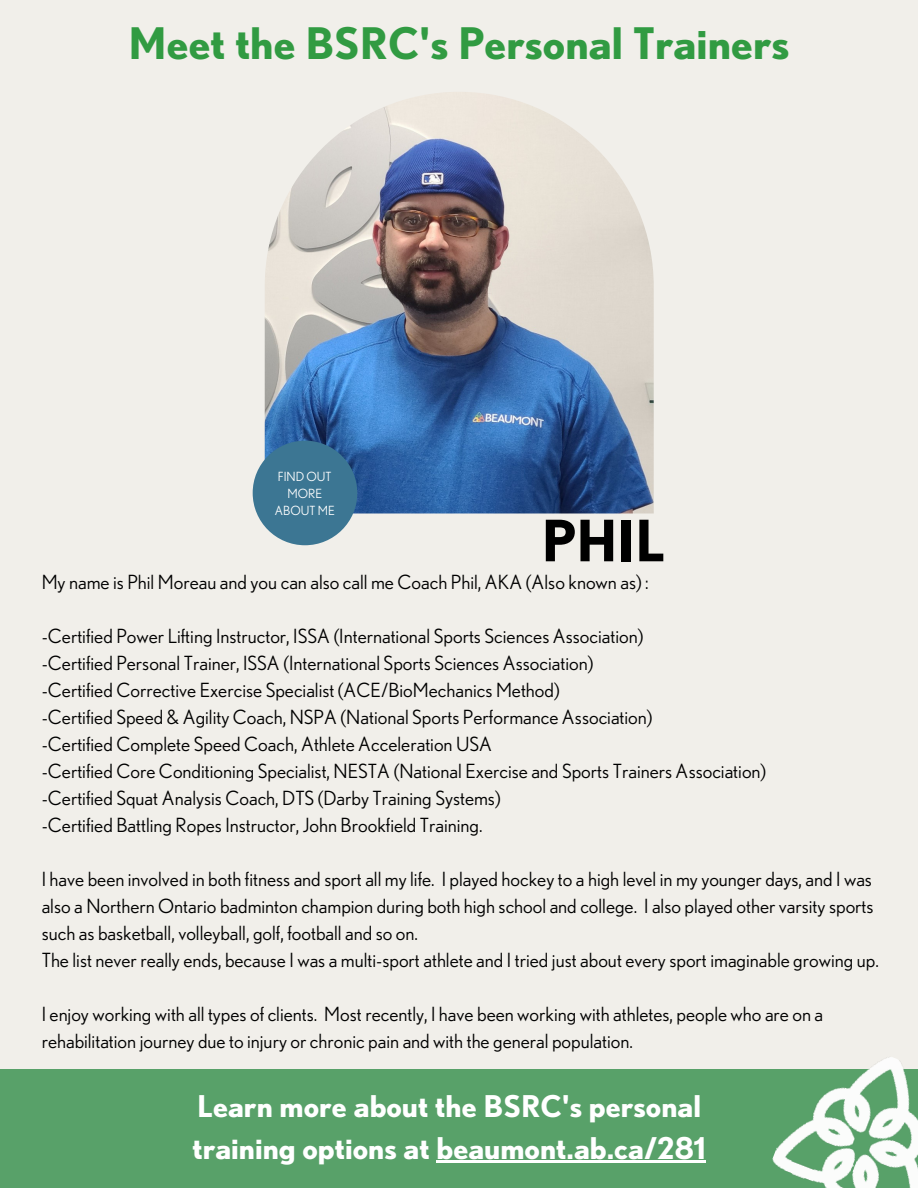
<style>
.page{position:relative;width:918px;height:1188px;background:#f1efea}
.page>*{position:absolute;margin:0;border:0;box-sizing:border-box;transform-origin:0 0}
.t1{font:700 57px "Nobel";color:#000}
.t2{font:700 43.5px "Nobel";color:#319b42}
.t3{font:700 30px/41.7px "Nobel";color:#fff}
.t4{font:19.5px/27px "Nobel";color:#000;text-align:justify}
.t5{font:12.6px "Nobel";color:#fff}
</style>
<div class="page">
<img style="left:265px;top:92px;width:389px;height:422px">
<div style="left:253px;top:441px;width:104px;height:104px;background:#3c7693;border-radius:50%"></div>
<div style="left:0;top:1069px;width:918px;height:119px;background:#58a169"></div>
<img style="left:772px;top:1057px;width:146px;height:131px">
<hr style="left:436px;top:1161px;width:270px;height:2px;background:#fff">
<p class="t2" style="left:129px;top:24px;width:662px">Meet the BSRC's Personal Trainers</p>
<p class="t5" style="left:278px;top:471px;width:55px">FIND OUT</p>
<p class="t5" style="left:287px;top:488px;width:36px">MORE</p>
<p class="t5" style="left:275px;top:505px;width:62px">ABOUT ME</p>
<p class="t1" style="left:542px;top:516px;width:125px">PHIL</p>
<p class="t4" style="left:42px;top:569px;width:608px">My name is Phil Moreau and you can also call me Coach Phil, AKA (Also known as) :</p>
<p class="t4" style="left:42px;top:623px;width:603px">-Certified Power Lifting Instructor, ISSA (International Sports Sciences Association)</p>
<p class="t4" style="left:42px;top:650px;width:553px">-Certified Personal Trainer, ISSA (International Sports Sciences Association)</p>
<p class="t4" style="left:42px;top:677px;width:520px">-Certified Corrective Exercise Specialist (ACE/BioMechanics Method)</p>
<p class="t4" style="left:42px;top:704px;width:612px">-Certified Speed &amp; Agility Coach, NSPA (National Sports Performance Association)</p>
<p class="t4" style="left:42px;top:731px;width:452px">-Certified Complete Speed Coach, Athlete Acceleration USA</p>
<p class="t4" style="left:42px;top:758px;width:726px">-Certified Core Conditioning Specialist, NESTA (National Exercise and Sports Trainers Association)</p>
<p class="t4" style="left:42px;top:785px;width:460px">-Certified Squat Analysis Coach, DTS (Darby Training Systems)</p>
<p class="t4" style="left:42px;top:812px;width:442px">-Certified Battling Ropes Instructor, John Brookfield Training.</p>
<p class="t4" style="left:42px;top:866px;width:833px">I have been involved in both fitness and sport all my life. I played hockey to a high level in my younger days, and I was also a Northern Ontario badminton champion during both high school and college. I also played other varsity sports such as basketball, volleyball, golf, football and so on.</p>
<p class="t4" style="left:42px;top:947px;width:839px">The list never really ends, because I was a multi-sport athlete and I tried just about every sport imaginable growing up.</p>
<p class="t4" style="left:42px;top:1001px;width:783px">I enjoy working with all types of clients. Most recently, I have been working with athletes, people who are on a rehabilitation journey due to injury or chronic pain and with the general population.</p>
<p class="t3" style="left:192px;top:1087px;width:515px">Learn more about the BSRC's personal training options at beaumont.ab.ca/281</p>
</div>
